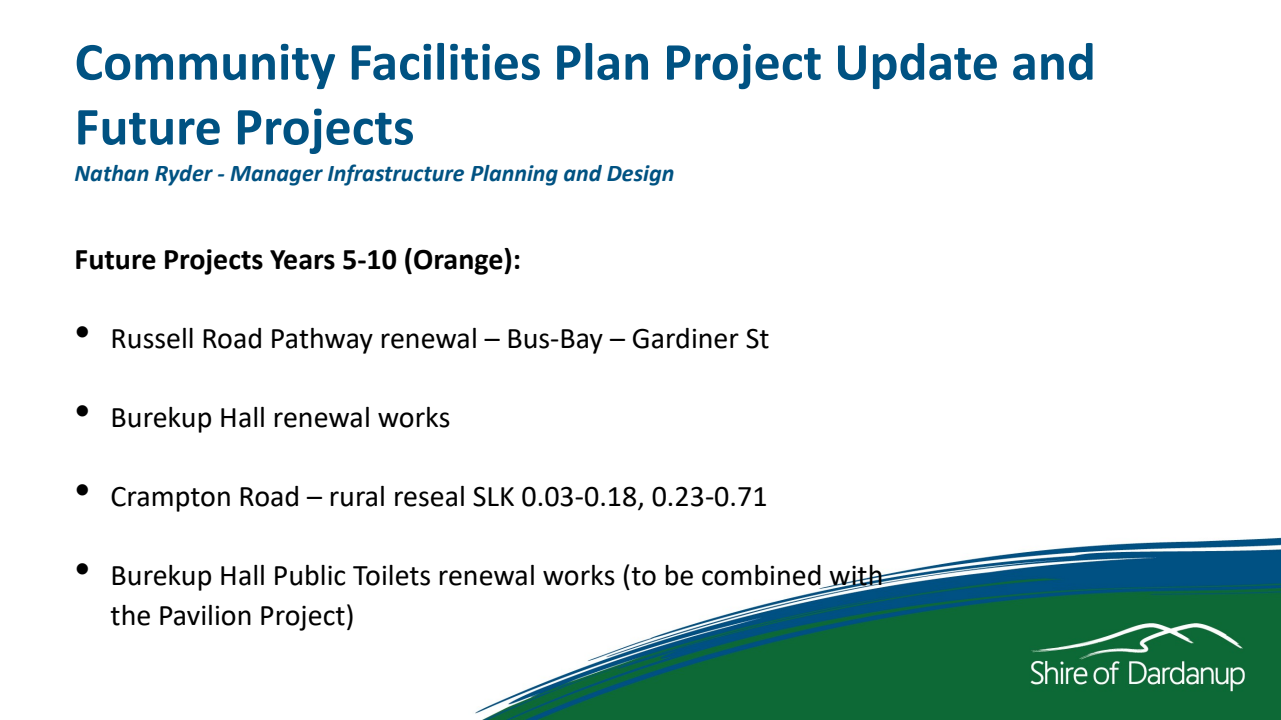
<style>
.page{position:relative;width:1281px;height:720px;background:#fff}
.page>*{position:absolute;margin:0;border:0;box-sizing:border-box;transform-origin:0 0}
.t1{font:700 54px/64.8px "Calibri";color:#005282}
.t2{font:30px/39.6px "Calibri";color:#000}
.t3{font:700 30px "Calibri";color:#000}
.t4{font:italic 700 24px "Calibri";color:#005282}
.s1{font-family:"Arial";font-size:45px}
</style>
<div class="page">
<img style="left:475px;top:537px;width:805px;height:183px">
<p class="t1" style="left:75px;top:29px;width:1022px">Community Facilities Plan Project Update and<br>Future Projects</p>
<p class="t4" style="left:75px;top:156px;width:601px">Nathan Ryder - Manager Infrastructure Planning and Design</p>
<p class="t3" style="left:75px;top:237px;width:448px">Future Projects Years 5-10 (Orange):</p>
<p class="t2" style="left:75px;top:317px;width:696px"><span class="s1">•</span> Russell Road Pathway renewal – Bus-Bay – Gardiner St</p>
<p class="t2" style="left:75px;top:397px;width:377px"><span class="s1">•</span> Burekup Hall renewal works</p>
<p class="t2" style="left:75px;top:476px;width:694px"><span class="s1">•</span> Crampton Road – rural reseal SLK 0.03-0.18, 0.23-0.71</p>
<p class="t2" style="left:111px;top:555px;width:774px;text-indent:-36px"><span class="s1">•</span> Burekup Hall Public Toilets renewal works (to be combined with the Pavilion Project)</p>
</div>
